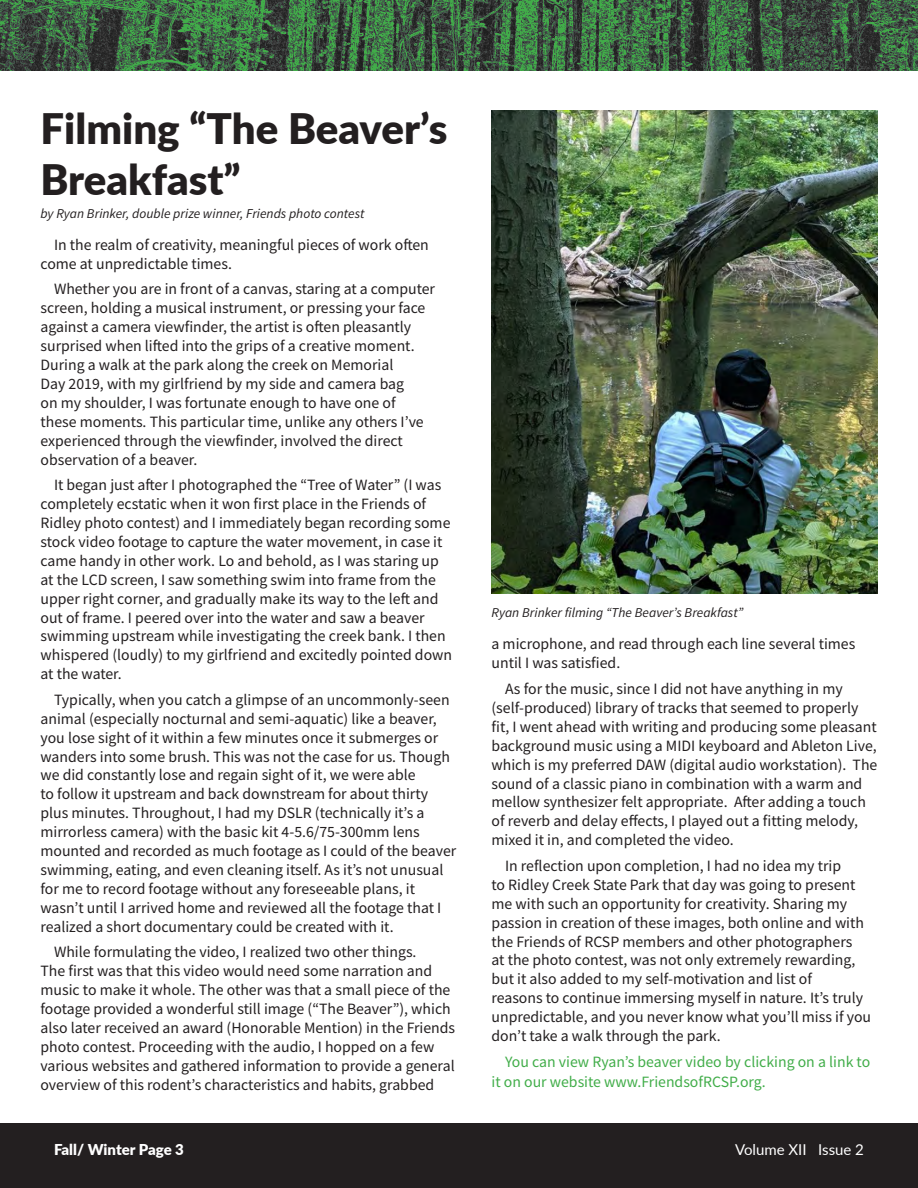
<style>
.page{position:relative;width:918px;height:1188px;background:#fff}
.page>*{position:absolute;margin:0;border:0;box-sizing:border-box;transform-origin:0 0}
.t1{font:900 42px/50.4px "Lato";color:#231f20}
.t2{font:15.75px/18.9px "Source Sans Pro";color:#231f20}
.t3{font:15.75px/20.5px "Source Sans Pro";color:#41ad49}
.t4{font:900 15px "Lato";letter-spacing:-.005em;color:#fff}
.t5{font:15px "Lato";color:#fff}
.t6{font:italic 13.5px "Source Sans Pro";color:#231f20}
</style>
<div class="page">
<div style="left:0;top:1123px;width:918px;height:65px;background:#231f20"></div>
<img style="left:0;top:0;width:918px;height:71px">
<img style="left:492px;top:111px;width:386px;height:483px">
<h1 class="t1" style="left:40px;top:102px;width:408px">Filming “The Beaver’s<br>Breakfast”</h1>
<p class="t6" style="left:40px;top:205px;width:325px">by Ryan Brinker, double prize winner, Friends photo contest</p>
<p class="t2" style="left:41px;top:235px;width:390px;text-indent:13px">In the realm of creativity, meaningful pieces of work often come at unpredictable times.</p>
<p class="t2" style="left:41px;top:280px;width:396px;text-indent:13px">Whether you are in front of a canvas, staring at a computer screen, holding a musical instrument, or pressing your face against a camera viewfinder, the artist is often pleasantly surprised when lifted into the grips of a creative moment.<br>During a walk at the park along the creek on Memorial<br>Day 2019, with my girlfriend by my side and camera bag<br>on my shoulder, I was fortunate enough to have one of these moments. This particular time, unlike any others I’ve experienced through the viewfinder, involved the direct observation of a beaver.</p>
<p class="t2" style="left:41px;top:475px;width:413px;text-indent:13px">It began just after I photographed the “Tree of Water” (I was completely ecstatic when it won first place in the Friends of Ridley photo contest) and I immediately began recording some stock video footage to capture the water movement, in case it came handy in other work. Lo and behold, as I was staring up at the LCD screen, I saw something swim into frame from the upper right corner, and gradually make its way to the left and out of frame. I peered over into the water and saw a beaver swimming upstream while investigating the creek bank. I then whispered (loudly) to my girlfriend and excitedly pointed down at the water.</p>
<p class="t2" style="left:41px;top:690px;width:417px;text-indent:13px">Typically, when you catch a glimpse of an uncommonly-seen animal (especially nocturnal and semi-aquatic) like a beaver, you lose sight of it within a few minutes once it submerges or wanders into some brush. This was not the case for us. Though we did constantly lose and regain sight of it, we were able<br>to follow it upstream and back downstream for about thirty plus minutes. Throughout, I had my DSLR (technically it’s a mirrorless camera) with the basic kit 4-5.6/75-300mm lens mounted and recorded as much footage as I could of the beaver swimming, eating, and even cleaning itself. As it’s not unusual for me to record footage without any foreseeable plans, it wasn’t until I arrived home and reviewed all the footage that I realized a short documentary could be created with it.</p>
<p class="t2" style="left:41px;top:943px;width:416px;text-indent:13px">While formulating the video, I realized two other things.<br>The first was that this video would need some narration and music to make it whole. The other was that a small piece of the footage provided a wonderful still image (“The Beaver”), which also later received an award (Honorable Mention) in the Friends photo contest. Proceeding with the audio, I hopped on a few various websites and gathered information to provide a general overview of this rodent’s characteristics and habits, grabbed</p>
<p class="t6" style="left:492px;top:604px;width:253px">Ryan Brinker filming “The Beaver’s Breakfast”</p>
<p class="t2" style="left:492px;top:635px;width:365px">a microphone, and read through each line several times until I was satisfied.</p>
<p class="t2" style="left:492px;top:679px;width:387px;text-indent:13px">As for the music, since I did not have anything in my (self-produced) library of tracks that seemed to properly fit, I went ahead with writing and producing some pleasant background music using a MIDI keyboard and Ableton Live, which is my preferred DAW (digital audio workstation). The sound of a classic piano in combination with a warm and mellow synthesizer felt appropriate. After adding a touch of reverb and delay effects, I played out a fitting melody, mixed it in, and completed the video.</p>
<p class="t2" style="left:492px;top:856px;width:381px;text-indent:13px">In reflection upon completion, I had no idea my trip<br>to Ridley Creek State Park that day was going to present me with such an opportunity for creativity. Sharing my passion in creation of these images, both online and with the Friends of RCSP members and other photographers<br>at the photo contest, was not only extremely rewarding, but it also added to my self-motivation and list of<br>reasons to continue immersing myself in nature. It’s truly unpredictable, and you never know what you’ll miss if you don’t take a walk through the park.</p>
<p class="t3" style="left:492px;top:1051px;width:380px;text-indent:13px">You can view Ryan’s beaver video by clicking on a link to it on our website www.FriendsofRCSP.org.</p>
<p class="t4" style="left:54px;top:1138px;width:131px">Fall/ Winter Page 3</p>
<p class="t5" style="left:735px;top:1138px;width:130px">Volume XII Issue 2</p>
</div>
